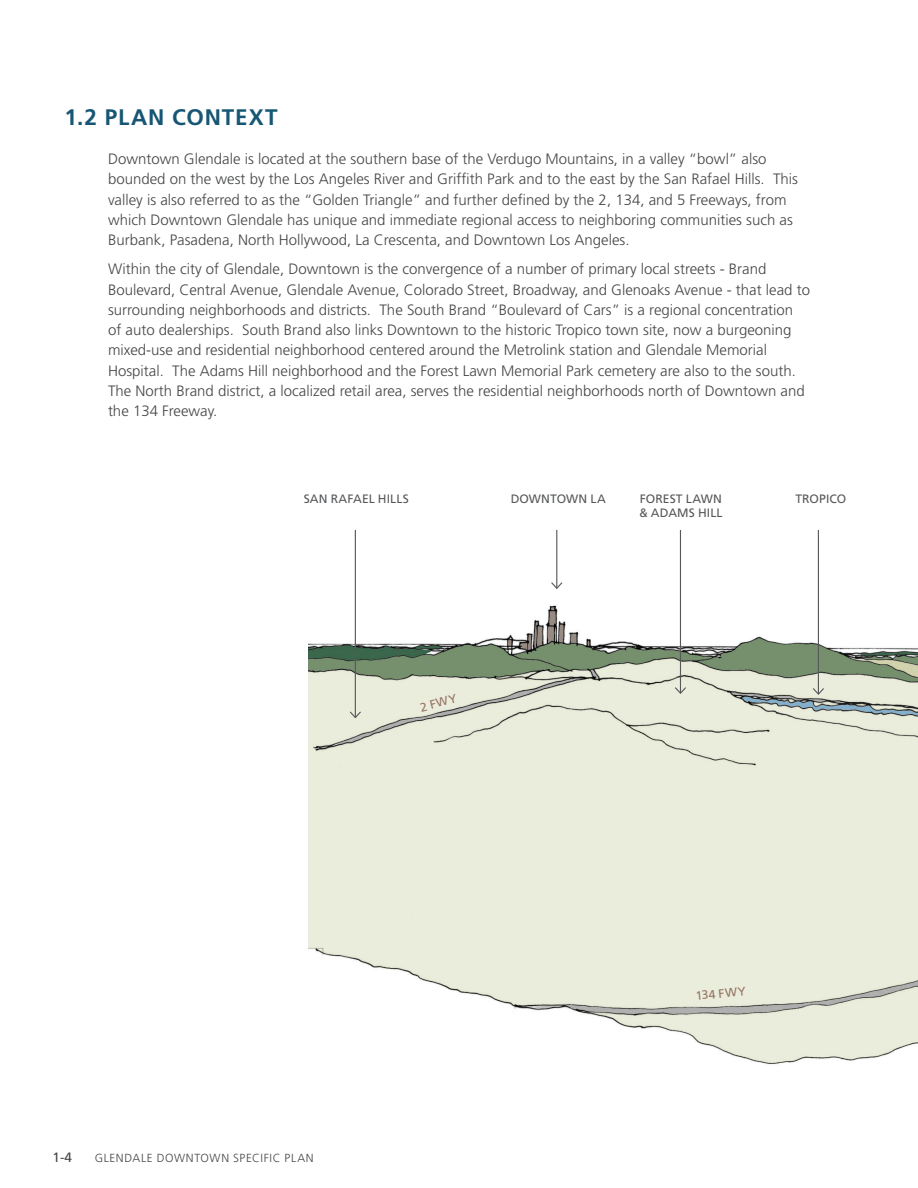
<style>
.page{position:relative;width:918px;height:1188px;background:#fff}
.page>*{position:absolute;margin:0;border:0;box-sizing:border-box;transform-origin:0 0}
.t1{font:700 22.5px "Frutiger";letter-spacing:.04em;color:#175674}
.t2{font:300 15px/20.2px "Frutiger";color:#454647}
.t3{font:13.5px "Frutiger";color:#454647}
.t4{font:12.15px/14.4px "Frutiger";letter-spacing:.005em;color:#57585a}
.t5{font:12.15px "Frutiger";color:#957364}
.t6{font:300 11.7px "Frutiger";letter-spacing:.05em;color:#454647}
</style>
<div class="page">
<img style="left:309px;top:530px;width:609px;height:535px">
<hr style="left:680px;top:530px;width:1px;height:163px;background:#57585a">
<svg style="left:674px;top:686px;width:13px;height:9px"></svg>
<hr style="left:818px;top:530px;width:1px;height:164px;background:#57585a">
<svg style="left:812px;top:687px;width:13px;height:9px"></svg>
<hr style="left:556px;top:530px;width:1px;height:58px;background:#57585a">
<svg style="left:550px;top:581px;width:14px;height:9px"></svg>
<hr style="left:355px;top:530px;width:1px;height:188px;background:#57585a">
<svg style="left:349px;top:710px;width:13px;height:9px"></svg>
<h3 class="t1" style="left:64px;top:104px;width:215px">1.2 PLAN CONTEXT</h3>
<p class="t2" style="left:108px;top:149px;width:692px">Downtown Glendale is located at the southern base of the Verdugo Mountains, in a valley “bowl” also bounded on the west by the Los Angeles River and Griffth Park and to the east by the San Rafael Hills. This valley is also referred to as the “Golden Triangle” and further defned by the 2, 134, and 5 Freeways, from which Downtown Glendale has unique and immediate regional access to neighboring communities such as Burbank, Pasadena, North Hollywood, La Crescenta, and Downtown Los Angeles.</p>
<p class="t2" style="left:108px;top:259px;width:704px">Within the city of Glendale, Downtown is the convergence of a number of primary local streets - Brand Boulevard, Central Avenue, Glendale Avenue, Colorado Street, Broadway, and Glenoaks Avenue - that lead to surrounding neighborhoods and districts. The South Brand “Boulevard of Cars” is a regional concentration of auto dealerships. South Brand also links Downtown to the historic Tropico town site, now a burgeoning mixed-use and residential neighborhood centered around the Metrolink station and Glendale Memorial Hospital. The Adams Hill neighborhood and the Forest Lawn Memorial Park cemetery are also to the south.<br>The North Brand district, a localized retail area, serves the residential neighborhoods north of Downtown and the 134 Freeway.</p>
<p class="t4" style="left:304px;top:491px;width:107px">SAN RAFAEL HILLS</p>
<p class="t4" style="left:511px;top:491px;width:97px">DOWNTOWN LA</p>
<p class="t4" style="left:795px;top:491px;width:52px">TROPICO</p>
<p class="t4" style="left:639px;top:491px;width:85px">FOREST LAWN &amp; ADAMS HILL</p>
<p class="t5" style="left:419px;top:701px;width:39px;rotate:-15deg">2 FWY</p>
<p class="t3" style="left:53px;top:1150px;width:21px">1-4</p>
<p class="t6" style="left:95px;top:1152px;width:220px">GLENDALE DOWNTOWN SPECIFIC PLAN</p>
<p class="t5" style="left:695px;top:989px;width:52px;rotate:-6deg">134 FWY</p>
</div>
